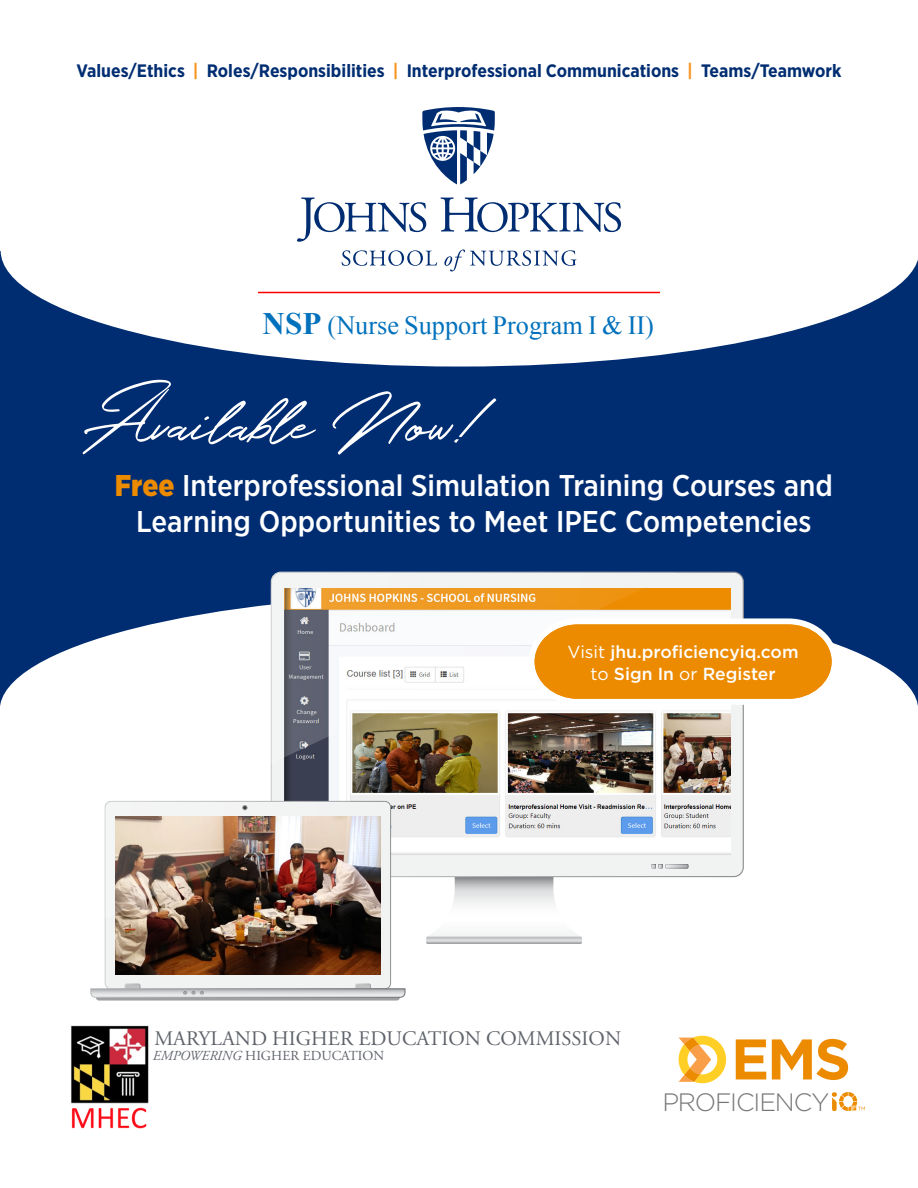
<style>
.page{position:relative;width:918px;height:1188px;background:#fff}
.page>*{position:absolute;margin:0;border:0;box-sizing:border-box;transform-origin:0 0}
.t1{font:74.1px "Holland";color:#fffefe}
.t2{font:500 30px/36px "Gotham Narrow";color:#fff;text-align:center}
.t3{font:26.25px "Times New Roman";color:#0071bc}
.t4{font:300 25.2px "Gotham";letter-spacing:-.04em;color:#77777a}
.t5{font:20.7px "Adobe Garamond Pro";color:#5f636a}
.t6{font:700 18px "Gotham Narrow";color:#002d72}
.t7{font:500 17.4px/22.2px "Gotham";color:#fff;text-align:center}
.t8{font:13.8px "Adobe Garamond Pro";color:#5f636a}
.s1{color:#f7931e}
.s2{font-weight:700;font-size:31.2px}
.s3{font-size:55.5px}
.s4{font-weight:900;color:#ed8b00}
.s5{font-weight:400}
.s6{font-style:italic}
</style>
<div class="page">
<div style="left:0;top:251px;width:918px;height:458px;background:#002d72"></div>
<svg style="left:1px;top:184px;width:917px;height:183px;fill:#fff"></svg>
<div style="left:0;top:594px;width:918px;height:232px;background:#fff;border-radius:50%"></div>
<svg style="left:426px;top:877px;width:156px;height:67px"></svg>
<div style="left:271px;top:572px;width:472px;height:305px;background:#f1f2f2;border-radius:9px"></div>
<svg style="left:652px;top:864px;width:36px;height:4px"></svg>
<img style="left:285px;top:589px;width:446px;height:266px">
<img style="left:271px;top:573px;width:404px;height:190px">
<div style="left:105px;top:801px;width:286px;height:188px;background:#f1f2f2;border-radius:6px"></div>
<div style="left:96px;top:994px;width:304px;height:7px;background:#a0a0a0;border-radius:3px"></div>
<div style="left:125px;top:984px;width:15px;height:7px;background:#c1c1c1;border-radius:2px"></div>
<div style="left:125px;top:984px;width:15px;height:7px;border:1px solid #fff;border-radius:2px"></div>
<div style="left:356px;top:984px;width:15px;height:7px;background:#c1c1c1;border-radius:2px"></div>
<div style="left:356px;top:984px;width:15px;height:7px;border:1px solid #fff;border-radius:2px"></div>
<svg style="left:90px;top:988px;width:316px;height:10px;background:#c5c6c7"></svg>
<img style="left:115px;top:816px;width:266px;height:159px">
<img style="left:105px;top:802px;width:245px;height:117px">
<svg style="left:679px;top:1036px;width:47px;height:47px"></svg>
<svg style="left:736px;top:1039px;width:30px;height:40px"></svg>
<svg style="left:772px;top:1039px;width:76px;height:41px"></svg>
<svg style="left:529px;top:618px;width:309px;height:87px"></svg>
<svg style="left:422px;top:107px;width:73px;height:77px"></svg>
<svg style="left:297px;top:197px;width:129px;height:45px"></svg>
<svg style="left:440px;top:197px;width:181px;height:35px"></svg>
<svg style="left:342px;top:250px;width:95px;height:16px;background:#c6d0df"></svg>
<svg style="left:444px;top:249px;width:132px;height:22px;background:#d6dde8"></svg>
<img style="left:70px;top:1025px;width:79px;height:104px">
<svg style="left:832px;top:1092px;width:33px;height:19px"></svg>
<hr style="left:258px;top:292px;width:402px;height:1px;background:#f00">
<p class="t6" style="left:77px;top:59px;width:766px">Values/Ethics <span class="s1">|</span> Roles/Responsibilities <span class="s1">|</span> Interprofessional Communications <span class="s1">|</span> Teams/Teamwork</p>
<p class="t3" style="left:263px;top:307px;width:393px"><span class="s2">NSP</span> (Nurse Support Program I &amp; II)</p>
<h1 class="t1" style="left:83px;top:368px;width:397px">Available Now<span class="s3">!</span></h1>
<p class="t2" style="left:115px;top:467px;width:719px"><span class="s4">Free</span> Interprofessional Simulation Training Courses and<br>Learning Opportunities to Meet IPEC Competencies</p>
<p class="t7" style="left:568px;top:641px;width:232px"><span class="s5">Visit</span> jhu.proficiencyiq.com <span class="s5">to</span> Sign In <span class="s5">or</span> Register</p>
<p class="t5" style="left:154px;top:1026px;width:468px">MARYLAND HIGHER EDUCATION COMMISSION</p>
<p class="t8" style="left:153px;top:1047px;width:233px"><span class="s6">EMPOWERING</span> HIGHER EDUCATION</p>
<p class="t4" style="left:662px;top:1086px;width:168px">PROFICIENCY</p>
</div>
